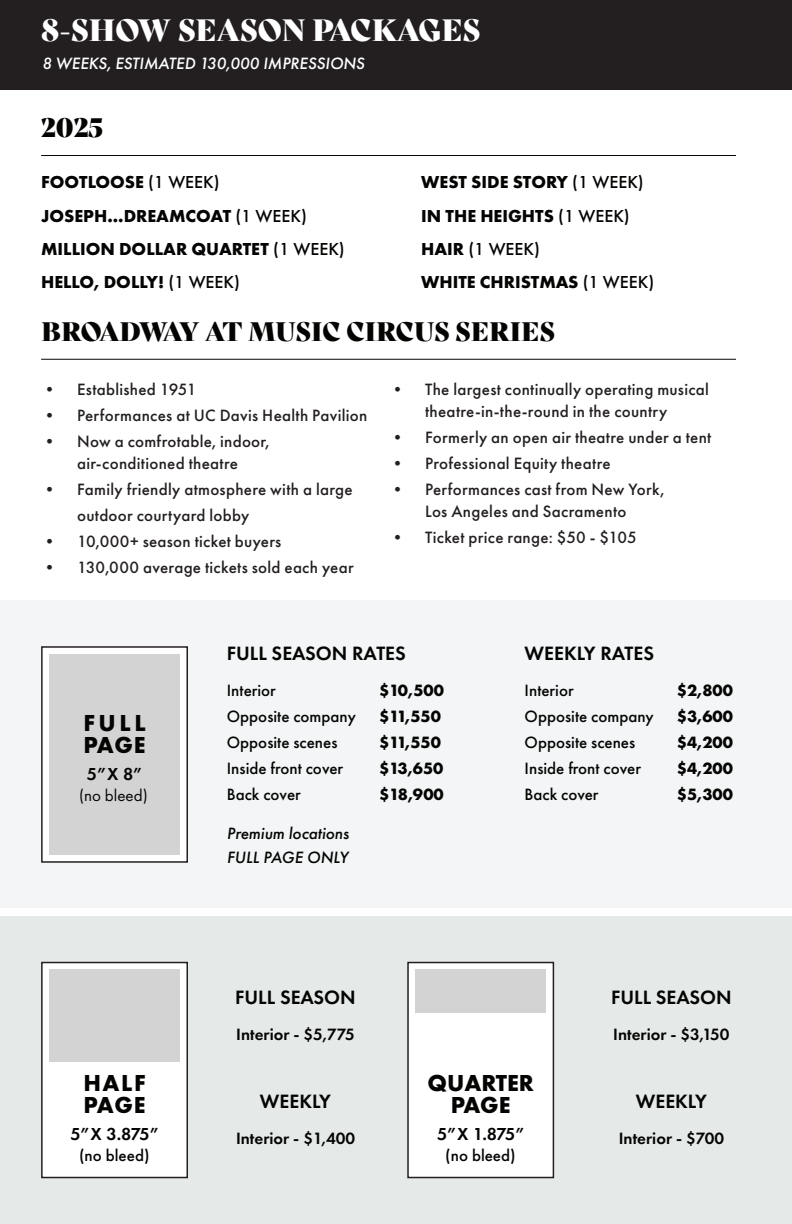
<style>
.page{position:relative;width:792px;height:1224px;background:#fff}
.page>*{position:absolute;margin:0;border:0;box-sizing:border-box;transform-origin:0 0}
.t1{font:30px "Bely Display";color:#fff}
.t2{font:26px "Bely Display";color:#040503}
.t3{font:700 24px/22px "Futura PT";color:#040503;text-align:center}
.t4{font:700 24px/22px "Futura PT";letter-spacing:.095em;color:#040503}
.t5{font:700 24px/22px "Futura PT";letter-spacing:.05em;color:#040503}
.t6{font:600 20px "Futura PT";color:#040503}
.t7{font:700 18px/33.4px "Futura PT";color:#040503}
.t8{font:600 18px "Futura PT";letter-spacing:-.06em;color:#040503}
.t9{font:500 17px/22px "Futura PT";letter-spacing:.015em;color:#231f20;text-align:center}
.t10{font:500 17px/26px "Futura PT";color:#040503}
.t11{font:700 17px/26px "Futura PT";color:#040503}
.t12{font:600 17px "Futura PT";color:#040503}
.t13{font:italic 500 17px "Futura PT";color:#fff}
.t14{font:italic 500 17px/24px "Futura PT";color:#040503}
.t15{font:17px "Futura PT";color:#040503}
.s1{font-weight:500}
</style>
<div class="page">
<div style="left:0;top:600px;width:792px;height:308px;background:#f4f5f6"></div>
<div style="left:42px;top:647px;width:145px;height:215px;background:#fff"></div>
<div style="left:41px;top:646px;width:147px;height:217px;border:2px solid #231f20"></div>
<div style="left:49px;top:654px;width:131px;height:201px;background:#d4d3d3"></div>
<div style="left:0;top:916px;width:792px;height:308px;background:#e5eae8"></div>
<div style="left:42px;top:963px;width:145px;height:215px;background:#fff"></div>
<div style="left:41px;top:962px;width:147px;height:216px;border:2px solid #231f20"></div>
<div style="left:49px;top:970px;width:131px;height:92px;background:#d4d3d3"></div>
<div style="left:408px;top:963px;width:145px;height:215px;background:#fff"></div>
<div style="left:407px;top:962px;width:147px;height:216px;border:2px solid #231f20"></div>
<div style="left:415px;top:970px;width:131px;height:43px;background:#d4d3d3"></div>
<div style="left:0;top:0;width:792px;height:90px;background:#231f20"></div>
<hr style="left:41px;top:359px;width:695px;height:1px;background:#040503">
<hr style="left:41px;top:155px;width:695px;height:1px;background:#040503">
<h1 class="t1" style="left:41px;top:6px;width:441px">8-SHOW SEASON PACKAGES</h1>
<p class="t13" style="left:42px;top:52px;width:324px">8 WEEKS, ESTIMATED 130,000 IMPRESSIONS</p>
<h2 class="t2" style="left:41px;top:107px;width:63px">2025</h2>
<p class="t7" style="left:41px;top:165px;width:305px">FOOTLOOSE <span class="s1">(1 WEEK)<br></span>JOSEPH...DREAMCOAT <span class="s1">(1 WEEK)<br></span>MILLION DOLLAR QUARTET <span class="s1">(1 WEEK)<br></span>HELLO, DOLLY! <span class="s1">(1 WEEK)</span></p>
<p class="t7" style="left:421px;top:165px;width:224px">WEST SIDE STORY <span class="s1">(1 WEEK)</span></p>
<p class="t7" style="left:421px;top:198px;width:210px">IN THE HEIGHTS <span class="s1">(1 WEEK)<br></span>HAIR <span class="s1">(1 WEEK)</span></p>
<p class="t7" style="left:421px;top:265px;width:234px">WHITE CHRISTMAS <span class="s1">(1 WEEK)</span></p>
<h2 class="t2" style="left:41px;top:310px;width:515px">BROADWAY AT MUSIC CIRCUS SERIES</h2>
<p class="t9" style="left:41px;top:378px;width:157px">• Established 1951</p>
<p class="t9" style="left:41px;top:404px;width:328px">• Performances at UC Davis Health Pavilion</p>
<p class="t9" style="left:41px;top:430px;width:230px">• Now a comfrotable, indoor, air-conditioned theatre</p>
<p class="t9" style="left:77px;top:476px;width:277px;line-height:26px;text-align:left;text-indent:-36px">• Family friendly atmosphere with a large outdoor courtyard lobby</p>
<p class="t9" style="left:41px;top:530px;width:242px">• 10,000+ season ticket buyers</p>
<p class="t9" style="left:41px;top:556px;width:314px">• 130,000 average tickets sold each year</p>
<p class="t9" style="left:389px;top:378px;width:321px">• The largest continually operating musical theatre-in-the-round in the country</p>
<p class="t9" style="left:389px;top:426px;width:324px">• Formerly an open air theatre under a tent</p>
<p class="t9" style="left:389px;top:452px;width:223px">• Professional Equity theatre</p>
<p class="t9" style="left:389px;top:478px;width:277px">• Performances cast from New York,<br>Los Angeles and Sacramento</p>
<p class="t9" style="left:389px;top:526px;width:249px">• Ticket price range: $50 - $105</p>
<h3 class="t4" style="left:83px;top:711px;width:64px">FULL<br>PAGE</h3>
<p class="t8" style="left:87px;top:763px;width:57px">5”X 8”</p>
<p class="t15" style="left:79px;top:786px;width:70px">(no bleed)</p>
<h3 class="t5" style="left:83px;top:1071px;width:64px">HALF<br>PAGE</h3>
<p class="t8" style="left:70px;top:1123px;width:90px">5”X 3.875”</p>
<p class="t10" style="left:79px;top:1143px;width:72px">(no bleed)</p>
<p class="t6" style="left:227px;top:641px;width:180px">FULL SEASON RATES</p>
<p class="t6" style="left:525px;top:641px;width:131px">WEEKLY RATES</p>
<p class="t10" style="left:227px;top:677px;width:131px">Interior<br>Opposite company<br>Opposite scenes<br>Inside front cover<br>Back cover</p>
<p class="t10" style="left:525px;top:677px;width:131px">Interior<br>Opposite company<br>Opposite scenes<br>Inside front cover<br>Back cover</p>
<p class="t11" style="left:379px;top:677px;width:66px">$10,500 $11,550 $11,550 $13,650 $18,900</p>
<p class="t11" style="left:677px;top:677px;width:58px;text-align:justify">$2,800 $3,600 $4,200 $4,200 $5,300</p>
<p class="t14" style="left:227px;top:822px;width:124px">Premium locations<br>FULL PAGE ONLY</p>
<p class="t6" style="left:235px;top:985px;width:122px">FULL SEASON</p>
<p class="t12" style="left:236px;top:1024px;width:120px">Interior - $5,775</p>
<p class="t6" style="left:260px;top:1089px;width:73px">WEEKLY</p>
<p class="t12" style="left:236px;top:1128px;width:121px">Interior - $1,400</p>
<h3 class="t3" style="left:427px;top:1071px;width:108px">QUARTER<br>PAGE</h3>
<p class="t8" style="left:437px;top:1123px;width:89px">5”X 1.875”</p>
<p class="t10" style="left:445px;top:1143px;width:72px">(no bleed)</p>
<p class="t6" style="left:611px;top:985px;width:122px">FULL SEASON</p>
<p class="t12" style="left:613px;top:1024px;width:118px">Interior - $3,150</p>
<p class="t6" style="left:636px;top:1089px;width:73px">WEEKLY</p>
<p class="t12" style="left:619px;top:1128px;width:107px">Interior - $700</p>
</div>
